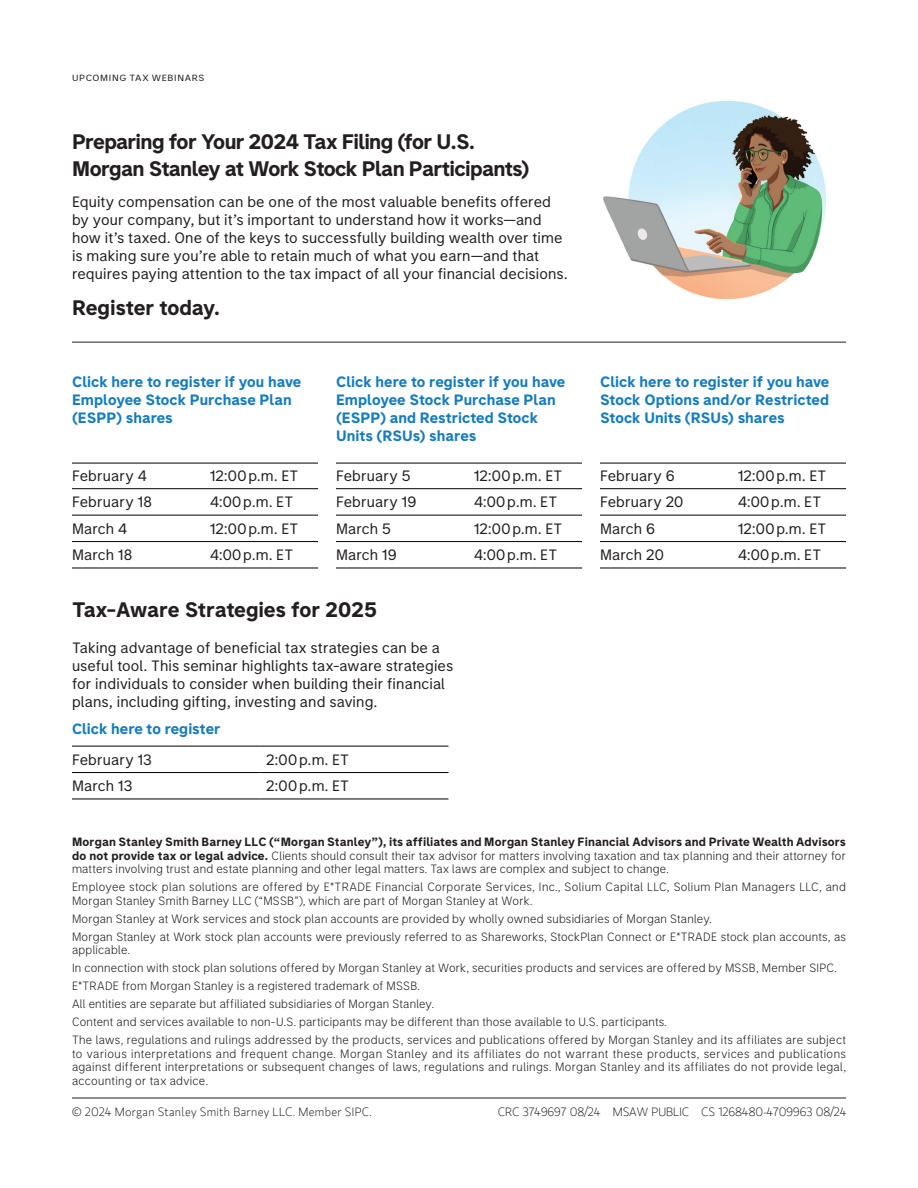
<style>
.page{position:relative;width:918px;height:1188px;background:#fff}
.page>*{position:absolute;margin:0;border:0;box-sizing:border-box;transform-origin:0 0}
.t1{font:700 21px/27px "Morgan Stanley Sans CC";letter-spacing:-.025em;color:#231f20}
.t2{font:15px/18px "Morgan Stanley Sans CC";letter-spacing:.01em;color:#231f20}
.t3{font:700 15px/18px "Morgan Stanley Sans CC";color:#167cbf}
.t4{font:700 15px "Morgan Stanley Sans";letter-spacing:.005em;color:#167cbf}
.t5{font:300 12px/18px "Morgan Stanley Sans CC";letter-spacing:.02em;color:#231f20}
.t6{font:300 12px "MS Gloriola II Std";color:#231f20}
.t7{font:300 12px "MS Gloriola II Std";letter-spacing:.02em;color:#231f20}
.t8{font:9px "Morgan Stanley Sans CC";letter-spacing:.065em;color:#231f20;scale:1.1 1}
.s1{font-weight:700}
</style>
<div class="page">
<img style="left:603px;top:101px;width:223px;height:199px">
<hr style="left:72px;top:1098px;width:774px;height:1px;background:#231f20">
<hr style="left:72px;top:463px;width:132px;height:1px;background:#000">
<hr style="left:204px;top:463px;width:114px;height:1px;background:#000">
<hr style="left:72px;top:488px;width:132px;height:1px;background:#000">
<hr style="left:204px;top:488px;width:114px;height:1px;background:#000">
<hr style="left:72px;top:515px;width:132px;height:1px;background:#000">
<hr style="left:204px;top:515px;width:114px;height:1px;background:#000">
<hr style="left:72px;top:541px;width:132px;height:1px;background:#000">
<hr style="left:204px;top:541px;width:114px;height:1px;background:#000">
<hr style="left:72px;top:568px;width:132px;height:1px;background:#000">
<hr style="left:204px;top:568px;width:114px;height:1px;background:#000">
<hr style="left:336px;top:463px;width:132px;height:1px;background:#000">
<hr style="left:468px;top:463px;width:114px;height:1px;background:#000">
<hr style="left:336px;top:488px;width:132px;height:1px;background:#000">
<hr style="left:468px;top:488px;width:114px;height:1px;background:#000">
<hr style="left:336px;top:515px;width:132px;height:1px;background:#000">
<hr style="left:468px;top:515px;width:114px;height:1px;background:#000">
<hr style="left:336px;top:541px;width:132px;height:1px;background:#000">
<hr style="left:468px;top:541px;width:114px;height:1px;background:#000">
<hr style="left:336px;top:568px;width:132px;height:1px;background:#000">
<hr style="left:468px;top:568px;width:114px;height:1px;background:#000">
<hr style="left:600px;top:463px;width:132px;height:1px;background:#000">
<hr style="left:732px;top:463px;width:114px;height:1px;background:#000">
<hr style="left:600px;top:488px;width:132px;height:1px;background:#000">
<hr style="left:732px;top:488px;width:114px;height:1px;background:#000">
<hr style="left:600px;top:515px;width:132px;height:1px;background:#000">
<hr style="left:732px;top:515px;width:114px;height:1px;background:#000">
<hr style="left:600px;top:541px;width:132px;height:1px;background:#000">
<hr style="left:732px;top:541px;width:114px;height:1px;background:#000">
<hr style="left:600px;top:568px;width:132px;height:1px;background:#000">
<hr style="left:732px;top:568px;width:114px;height:1px;background:#000">
<hr style="left:72px;top:342px;width:774px;height:1px;background:#231f20">
<hr style="left:72px;top:746px;width:188px;height:1px;background:#000">
<hr style="left:260px;top:746px;width:188px;height:1px;background:#000">
<hr style="left:72px;top:772px;width:188px;height:1px;background:#000">
<hr style="left:260px;top:772px;width:188px;height:1px;background:#000">
<hr style="left:72px;top:799px;width:188px;height:1px;background:#000">
<hr style="left:260px;top:799px;width:188px;height:1px;background:#000">
<p class="t8" style="left:72px;top:72px;width:122px">UPCOMING TAX WEBINARS</p>
<h1 class="t1" style="left:72px;top:127px;width:459px">Preparing for Your 2024 Tax Filing (for U.S.<br>Morgan Stanley at Work Stock Plan Participants)</h1>
<p class="t2" style="left:72px;top:192px;width:497px">Equity compensation can be one of the most valuable benefits offered by your company, but it’s important to understand how it works—and how it’s taxed. One of the keys to successfully building wealth over time is making sure you’re able to retain much of what you earn—and that requires paying attention to the tax impact of all your financial decisions.</p>
<h1 class="t1" style="left:72px;top:293px;width:149px">Register today.</h1>
<p class="t3" style="left:72px;top:372px;width:231px">Click here to register if you have<br>Employee Stock Purchase Plan (ESPP) shares</p>
<p class="t3" style="left:336px;top:372px;width:231px">Click here to register if you have<br>Employee Stock Purchase Plan (ESPP) and Restricted Stock<br>Units (RSUs) shares</p>
<p class="t3" style="left:600px;top:372px;width:231px;text-align:justify">Click here to register if you have Stock Options and/or Restricted Stock Units (RSUs) shares</p>
<p class="t2" style="left:72px;top:467px;width:76px">February 4</p>
<p class="t2" style="left:210px;top:467px;width:90px">12:00p.m. ET</p>
<p class="t2" style="left:72px;top:493px;width:81px">February 18</p>
<p class="t2" style="left:210px;top:493px;width:85px">4:00p.m. ET</p>
<p class="t2" style="left:72px;top:519px;width:57px">March 4</p>
<p class="t2" style="left:210px;top:519px;width:90px">12:00p.m. ET</p>
<p class="t2" style="left:72px;top:546px;width:62px">March 18</p>
<p class="t2" style="left:210px;top:546px;width:85px">4:00p.m. ET</p>
<p class="t2" style="left:336px;top:467px;width:76px">February 5</p>
<p class="t2" style="left:474px;top:467px;width:90px">12:00p.m. ET</p>
<p class="t2" style="left:336px;top:493px;width:82px">February 19</p>
<p class="t2" style="left:474px;top:493px;width:85px">4:00p.m. ET</p>
<p class="t2" style="left:336px;top:519px;width:56px">March 5</p>
<p class="t2" style="left:474px;top:519px;width:90px">12:00p.m. ET</p>
<p class="t2" style="left:336px;top:546px;width:62px">March 19</p>
<p class="t2" style="left:474px;top:546px;width:85px">4:00p.m. ET</p>
<h1 class="t1" style="left:72px;top:595px;width:306px">Tax-Aware Strategies for 2025</h1>
<p class="t2" style="left:72px;top:638px;width:383px">Taking advantage of beneficial tax strategies can be a useful tool. This seminar highlights tax-aware strategies for individuals to consider when building their financial plans, including gifting, investing and saving.</p>
<p class="t4" style="left:72px;top:719px;width:150px">Click here to register</p>
<p class="t2" style="left:72px;top:750px;width:81px">February 13</p>
<p class="t2" style="left:266px;top:750px;width:84px">2:00p.m. ET</p>
<p class="t2" style="left:72px;top:777px;width:62px">March 13</p>
<p class="t2" style="left:266px;top:777px;width:84px">2:00p.m. ET</p>
<p class="t2" style="left:600px;top:467px;width:76px">February 6</p>
<p class="t2" style="left:738px;top:467px;width:90px">12:00p.m. ET</p>
<p class="t2" style="left:600px;top:493px;width:85px">February 20</p>
<p class="t2" style="left:738px;top:493px;width:85px">4:00p.m. ET</p>
<p class="t2" style="left:600px;top:519px;width:57px">March 6</p>
<p class="t2" style="left:738px;top:519px;width:90px">12:00p.m. ET</p>
<p class="t2" style="left:600px;top:546px;width:65px">March 20</p>
<p class="t2" style="left:738px;top:546px;width:85px">4:00p.m. ET</p>
<p class="t5" style="left:72px;top:835px;width:775px;line-height:13.5px;text-align:justify"><span class="s1">Morgan Stanley Smith Barney LLC (“Morgan Stanley”), its affiliates and Morgan Stanley Financial Advisors and Private Wealth Advisors do not provide tax or legal advice.</span> Clients should consult their tax advisor for matters involving taxation and tax planning and their attorney for matters involving trust and estate planning and other legal matters. Tax laws are complex and subject to change.</p>
<p class="t5" style="left:72px;top:880px;width:775px;line-height:13.5px">Employee stock plan solutions are offered by E*TRADE Financial Corporate Services, Inc., Solium Capital LLC, Solium Plan Managers LLC, and<br>Morgan Stanley Smith Barney LLC (“MSSB”), which are part of Morgan Stanley at Work.</p>
<p class="t5" style="left:72px;top:909px;width:776px">Morgan Stanley at Work services and stock plan accounts are provided by wholly owned subsidiaries of Morgan Stanley.<br>Morgan Stanley at Work stock plan accounts were previously referred to as Shareworks, StockPlan Connect or E*TRADE stock plan accounts, as</p>
<p class="t5" style="left:72px;top:940px;width:776px">applicable.<br>In connection with stock plan solutions offered by Morgan Stanley at Work, securities products and services are offered by MSSB, Member SIPC.<br>E*TRADE from Morgan Stanley is a registered trademark of MSSB.<br>All entities are separate but affiliated subsidiaries of Morgan Stanley.<br>Content and services available to non-U.S. participants may be different than those available to U.S. participants.<br>The laws, regulations and rulings addressed by the products, services and publications offered by Morgan Stanley and its affiliates are subject</p>
<p class="t5" style="left:72px;top:1046px;width:776px;line-height:13.5px;text-align:justify">to various interpretations and frequent change. Morgan Stanley and its affiliates do not warrant these products, services and publications against different interpretations or subsequent changes of laws, regulations and rulings. Morgan Stanley and its affiliates do not provide legal, accounting or tax advice.</p>
<p class="t7" style="left:72px;top:1104px;width:301px">© 2024 Morgan Stanley Smith Barney LLC. Member SIPC.</p>
<p class="t6" style="left:498px;top:1104px;width:350px">CRC 3749697 08/24 MSAW PUBLIC CS 1268480-4709963 08/24</p>
</div>
